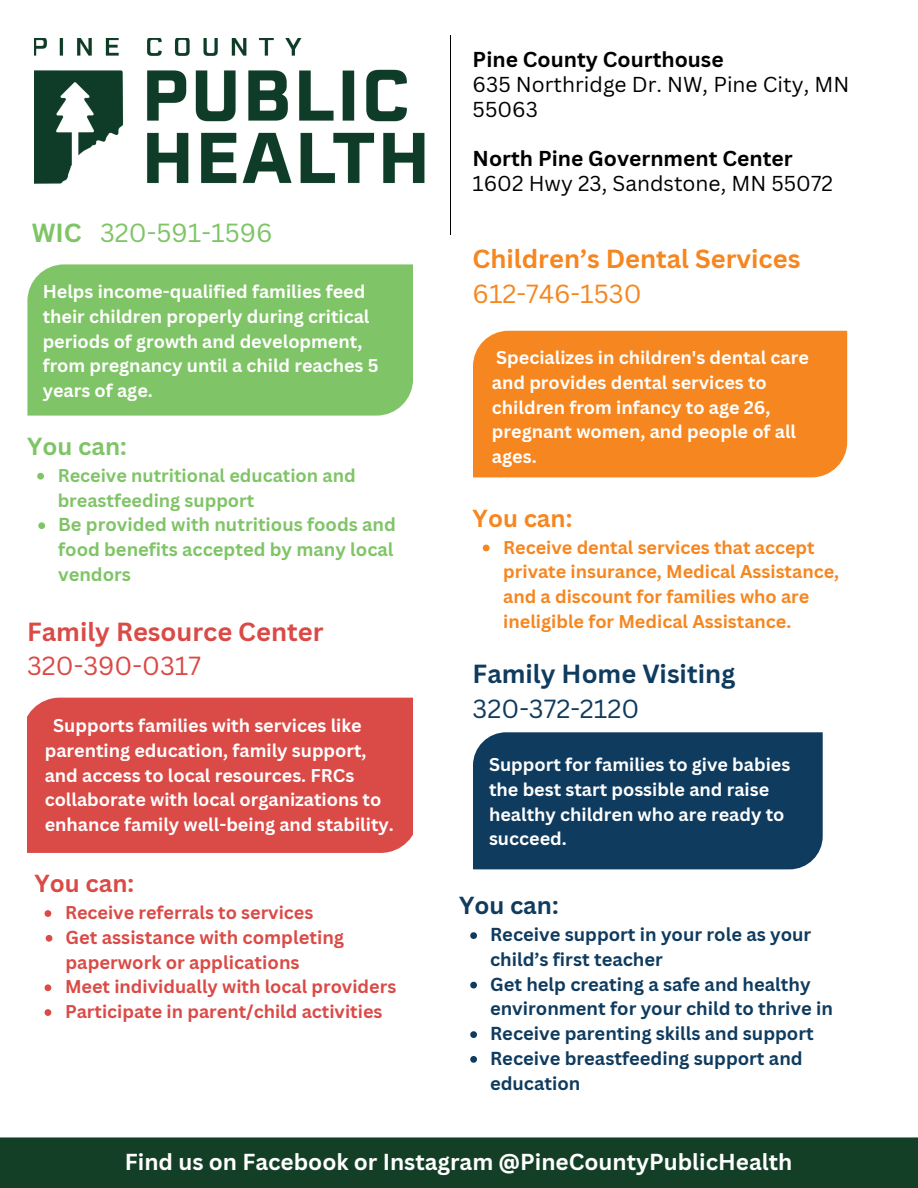
<style>
.page{position:relative;width:918px;height:1188px;background:#fff}
.page>*{position:absolute;margin:0;border:0;box-sizing:border-box;transform-origin:0 0}
.t1{font:700 25.5px/34.8px "Canva Sans";color:#f6861f}
.t2{font:700 25.5px/34.8px "Canva Sans";color:#da4a46}
.t3{font:700 25.5px/34.8px "Canva Sans";color:#0f3b5f}
.t4{font:25.5px "Canva Sans";color:#7fc466}
.t5{font:700 24px "Canva Sans";color:#7fc466}
.t6{font:700 24px "Canva Sans";color:#f6861f}
.t7{font:700 24px "Canva Sans";color:#0f3b5f}
.t8{font:700 24px "Canva Sans";color:#da4a46}
.t9{font:700 22.5px "Canva Sans";color:#fff}
.t10{font:21px/24.8px "Canva Sans";color:#000}
.t11{font:700 18.3px/24.8px "Canva Sans";color:#0f3b5f}
.t12{font:700 18.3px/24.8px "Canva Sans";color:#7fc466}
.t13{font:700 18.3px/24.8px "Canva Sans";color:#da4a46}
.t14{font:700 18px/24.8px "Canva Sans";color:#fff}
.t15{font:700 18px/24.8px "Canva Sans";color:#f6861f}
.t16{font:700 18px "Canva Sans";color:#da4a46}
.t17{font:700 18px/24.8px "Canva Sans";color:#7fc466}
.s1{font-weight:700}
.s2{font-weight:400}
</style>
<div class="page">
<img style="left:34px;top:39px;width:391px;height:145px">
<div style="left:473px;top:331px;width:374px;height:146px;background:#f6861f"></div>
<div style="left:486px;top:341px;width:348px;height:126px;background:#f6861f"></div>
<div style="left:0;top:1137px;width:918px;height:51px;background:#143f27"></div>
<hr style="left:450px;top:35px;width:1px;height:199px;background:#000">
<svg style="left:27px;top:264px;width:386px;height:151px;background:#88c870"></svg>
<div style="left:41px;top:275px;width:358px;height:130px;background:#7fc466"></div>
<svg style="left:37px;top:473px;width:7px;height:7px"></svg>
<svg style="left:38px;top:522px;width:7px;height:7px"></svg>
<svg style="left:483px;top:545px;width:7px;height:6px"></svg>
<svg style="left:473px;top:732px;width:350px;height:137px;background:#1d4668"></svg>
<div style="left:486px;top:742px;width:324px;height:118px;background:#0f3b5f"></div>
<svg style="left:470px;top:932px;width:7px;height:7px"></svg>
<svg style="left:470px;top:982px;width:7px;height:6px"></svg>
<svg style="left:470px;top:1031px;width:7px;height:7px"></svg>
<svg style="left:470px;top:1056px;width:7px;height:7px"></svg>
<svg style="left:27px;top:698px;width:386px;height:155px;background:#db504c"></svg>
<div style="left:36px;top:708px;width:368px;height:134px;background:#da4a46"></div>
<svg style="left:45px;top:910px;width:6px;height:7px"></svg>
<svg style="left:46px;top:935px;width:6px;height:7px"></svg>
<svg style="left:45px;top:984px;width:6px;height:7px"></svg>
<svg style="left:45px;top:1009px;width:6px;height:7px"></svg>
<h5 class="t4" style="left:32px;top:215px;width:242px"><span class="s1">WIC</span> 320-591-1596</h5>
<h1 class="t14" style="left:43px;top:279px;width:337px">Helps income-qualified families feed their children properly during critical periods of growth and development, from pregnancy until a child reaches 5 years of age.</h1>
<h3 class="t5" style="left:27px;top:429px;width:101px">You can:</h3>
<p class="t17" style="left:58px;top:462px;width:299px">Receive nutritional education and breastfeeding support</p>
<h6 class="t12" style="left:58px;top:512px;width:339px">Be provided with nutritious foods and food benefits accepted by many local vendors</h6>
<h6 class="t2" style="left:27px;top:613px;width:298px">Family Resource Center<br><span class="s2">320-390-0317</span></h6>
<h2 class="t14" style="left:45px;top:713px;width:351px;text-indent:8px">Supports families with services like parenting education, family support, and access to local resources. FRCs collaborate with local organizations to enhance family well-being and stability.</h2>
<p class="t8" style="left:34px;top:867px;width:101px">You can:</p>
<p class="t16" style="left:65px;top:900px;width:250px">Receive referrals to services</p>
<p class="t13" style="left:66px;top:924px;width:280px">Get assistance with completing paperwork or applications</p>
<p class="t16" style="left:65px;top:974px;width:333px">Meet individually with local providers</p>
<h2 class="t16" style="left:65px;top:999px;width:319px">Participate in parent/child activities</h2>
<p class="t10" style="left:473px;top:47px;width:378px"><span class="s1">Pine County Courthouse<br></span>635 Northridge Dr. NW, Pine City, MN<br>55063</p>
<h5 class="t10" style="left:473px;top:146px;width:362px"><span class="s1">North Pine Government Center<br></span>1602 Hwy 23, Sandstone, MN 55072</h5>
<p class="t1" style="left:473px;top:241px;width:329px">Children’s Dental Services<br><span class="s2">612-746-1530</span></p>
<h6 class="t14" style="left:492px;top:345px;width:318px">Specializes in children's dental care and provides dental services to children from infancy to age 26, pregnant women, and people of all ages.</h6>
<h2 class="t6" style="left:473px;top:501px;width:101px">You can:</h2>
<p class="t15" style="left:503px;top:534px;width:337px">Receive dental services that accept private insurance, Medical Assistance, and a discount for families who are ineligible for Medical Assistance.</p>
<p class="t3" style="left:473px;top:656px;width:264px">Family Home Visiting<br><span class="s2">320-372-2120</span></p>
<h2 class="t14" style="left:489px;top:752px;width:303px">Support for families to give babies the best start possible and raise healthy children who are ready to succeed.</h2>
<p class="t7" style="left:459px;top:889px;width:101px">You can:</p>
<h3 class="t11" style="left:490px;top:922px;width:323px">Receive support in your role as your child’s first teacher</h3>
<h3 class="t11" style="left:490px;top:971px;width:344px">Get help creating a safe and healthy environment for your child to thrive in</h3>
<p class="t11" style="left:490px;top:1021px;width:325px">Receive parenting skills and support</p>
<h6 class="t11" style="left:490px;top:1046px;width:314px">Receive breastfeeding support and education</h6>
<p class="t9" style="left:125px;top:1146px;width:669px">Find us on Facebook or Instagram @PineCountyPublicHealth</p>
</div>
